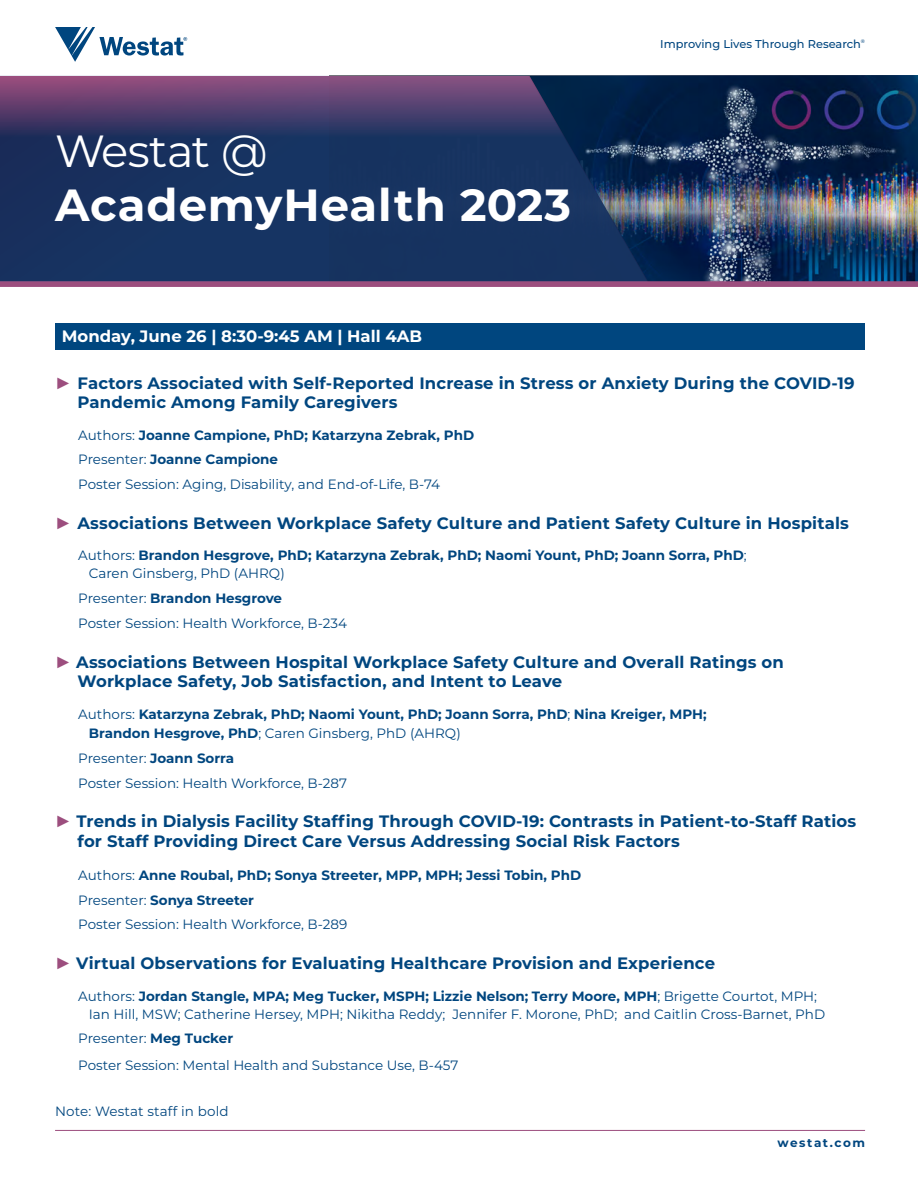
<style>
.page{position:relative;width:918px;height:1188px;background:#fff}
.page>*{position:absolute;margin:0;border:0;box-sizing:border-box;transform-origin:0 0}
.t1{font:700 45px "Montserrat";letter-spacing:.02em;color:#fff}
.t2{font:45px "Montserrat";letter-spacing:-.01em;color:#fff}
.t3{font:700 16.5px/19.5px "Montserrat";letter-spacing:.01em;color:#00467f}
.t4{font:700 16.5px "Montserrat";color:#fff}
.t5{font:13.5px/24.8px "Montserrat";color:#00467f}
.t6{font:700 13.5px/24.8px "Montserrat";color:#00467f}
.t7{font:700 12px "Montserrat";letter-spacing:.13em;color:#00467f}
.t8{font:500 11.4px "Montserrat";color:#00467f}
.t9{font:500 5.1px "Montserrat";color:#00467f}
.s1{font-family:"Arial";color:#9c4e7e}
.s2{font-weight:700}
.s3{font-weight:400}
</style>
<div class="page">
<svg style="left:55px;top:27px;width:132px;height:35px"></svg>
<img style="left:648px;top:76px;width:270px;height:205px">
<svg style="left:0;top:76px;width:648px;height:205px;background:#263562"></svg>
<div style="left:0;top:281px;width:918px;height:6px;background:#9c4e7e"></div>
<div style="left:55px;top:323px;width:810px;height:27px;background:#00467f"></div>
<hr style="left:55px;top:1130px;width:810px;height:1px;background:#9c4e7e">
<h1 class="t2" style="left:55px;top:120px;width:214px">Westat @</h1>
<h1 class="t1" style="left:55px;top:173px;width:517px">AcademyHealth 2023</h1>
<p class="t8" style="left:660px;top:36px;width:202px">Improving Lives Through Research</p>
<p class="t9" style="left:861px;top:38px;width:6px">®</p>
<p class="t4" style="left:62px;top:324px;width:362px">Monday, June 26 | 8:30-9:45 AM | Hall 4AB</p>
<p class="t3" style="left:78px;top:372px;width:779px;text-indent:-23px"><span class="s1">►</span> Factors Associated with Self-Reported Increase in Stress or Anxiety During the COVID-19<br>Pandemic Among Family Caregivers</p>
<p class="t5" style="left:78px;top:422px;width:397px">Authors: <span class="s2">Joanne Campione, PhD; Katarzyna Zebrak, PhD<br></span>Presenter: <span class="s2">Joanne Campione<br></span>Poster Session: Aging, Disability, and End-of-Life, B-74</p>
<p class="t3" style="left:55px;top:512px;width:795px"><span class="s1">►</span> Associations Between Workplace Safety Culture and Patient Safety Culture in Hospitals</p>
<p class="t6" style="left:89px;top:546px;width:659px;line-height:18px;text-indent:-11px"><span class="s3">Authors:</span> Brandon Hesgrove, PhD; Katarzyna Zebrak, PhD; Naomi Yount, PhD; Joann Sorra, PhD<span class="s3">;<br>Caren Ginsberg, PhD (AHRQ)</span></p>
<p class="t5" style="left:78px;top:585px;width:270px">Presenter: <span class="s2">Brandon Hesgrove<br></span>Poster Session: Health Workforce, B-234</p>
<p class="t3" style="left:78px;top:651px;width:708px;text-indent:-23px"><span class="s1">►</span> Associations Between Hospital Workplace Safety Culture and Overall Ratings on<br>Workplace Safety, Job Satisfaction, and Intent to Leave</p>
<p class="t6" style="left:89px;top:703px;width:619px;line-height:19.5px;text-indent:-11px"><span class="s3">Authors:</span> Katarzyna Zebrak, PhD; Naomi Yount, PhD; Joann Sorra, PhD<span class="s3">;</span> Nina Kreiger, MPH;<br>Brandon Hesgrove, PhD<span class="s3">; Caren Ginsberg, PhD (AHRQ)</span></p>
<p class="t5" style="left:78px;top:745px;width:270px">Presenter: <span class="s2">Joann Sorra<br></span>Poster Session: Health Workforce, B-287</p>
<p class="t3" style="left:78px;top:811px;width:780px;text-indent:-23px"><span class="s1">►</span> Trends in Dialysis Facility Staffing Through COVID-19: Contrasts in Patient-to-Staff Ratios for Staff Providing Direct Care Versus Addressing Social Risk Factors</p>
<p class="t6" style="left:78px;top:862px;width:504px"><span class="s3">Authors:</span> Anne Roubal, PhD; Sonya Streeter, MPP, MPH; Jessi Tobin, PhD<br><span class="s3">Presenter:</span> Sonya Streeter<br><span class="s3">Poster Session: Health Workforce, B-289</span></p>
<p class="t3" style="left:55px;top:953px;width:662px"><span class="s1">►</span> Virtual Observations for Evaluating Healthcare Provision and Experience</p>
<p class="t5" style="left:89px;top:986px;width:738px;line-height:18px;text-indent:-11px">Authors: <span class="s2">Jordan Stangle, MPA; Meg Tucker, MSPH; Lizzie Nelson; Terry Moore, MPH</span>; Brigette Courtot, MPH;<br>Ian Hill, MSW; Catherine Hersey, MPH; Nikitha Reddy; Jennifer F. Morone, PhD; and Caitlin Cross-Barnet, PhD</p>
<p class="t5" style="left:78px;top:1025px;width:382px;line-height:26.2px">Presenter: <span class="s2">Meg Tucker<br></span>Poster Session: Mental Health and Substance Use, B-457</p>
<p class="t5" style="left:55px;top:1098px;width:175px">Note: Westat staff in bold</p>
<p class="t7" style="left:778px;top:1134px;width:89px">westat.com</p>
</div>
